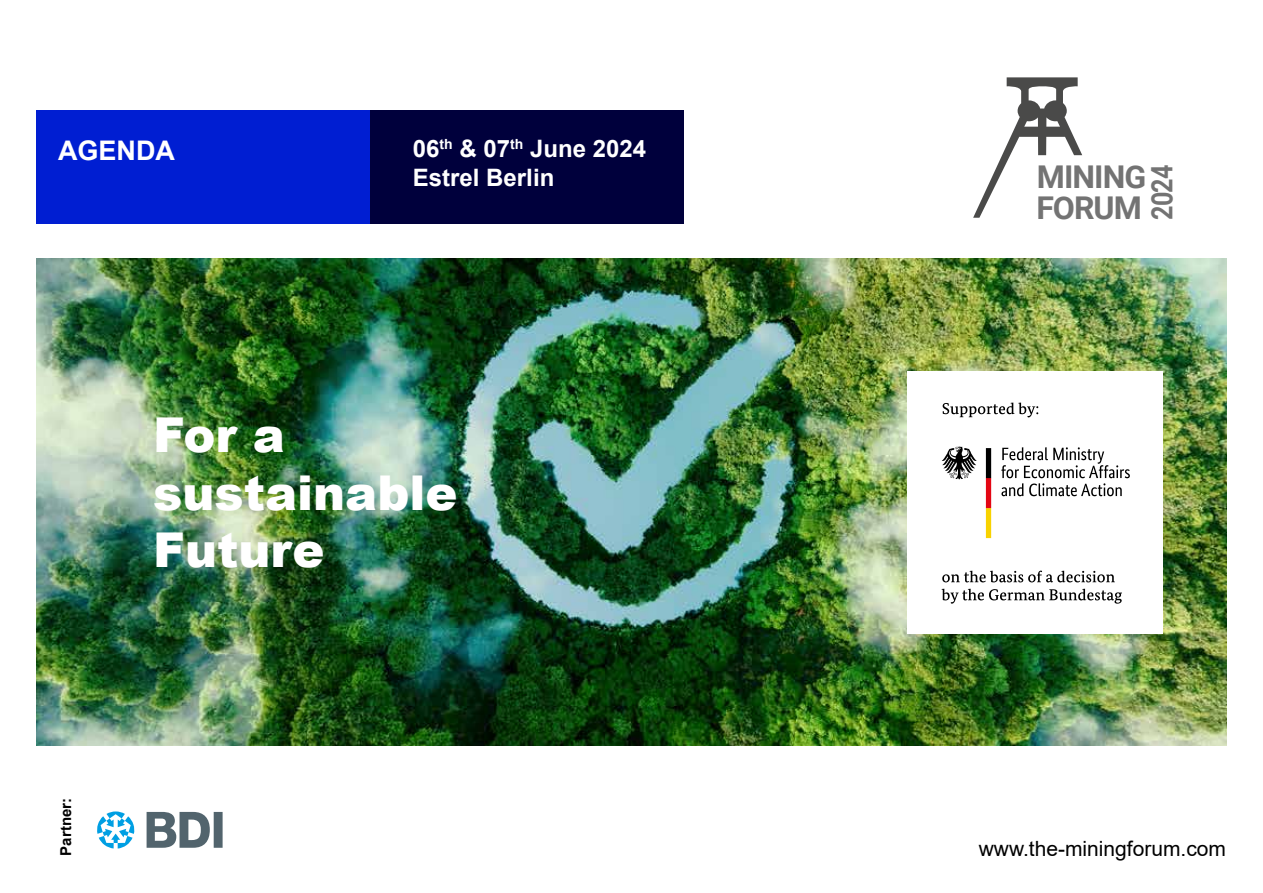
<style>
.page{position:relative;width:1263px;height:893px;background:#fff}
.page>*{position:absolute;margin:0;border:0;box-sizing:border-box;transform-origin:0 0}
.t1{font:900 48px/57.6px "Arial";color:#fff}
.t2{font:700 31.35px/30.9px "Roboto";letter-spacing:-.03em;color:rgb(0 0 0/.55)}
.t3{font:700 29.55px "Roboto";color:rgb(0 0 0/.55);scale:.85 1}
.t4{font:700 27px "Arial";color:#fff}
.t5{font:700 24px/28.8px "Arial";color:#fff}
.t6{font:21px "Arial";color:#000}
.t7{font:700 15px "Arial";color:#000}
</style>
<div class="page">
<svg style="left:973px;top:77px;width:109px;height:141px"></svg>
<img style="left:37px;top:258px;width:1189px;height:487px">
<div style="left:37px;top:111px;width:333px;height:113px;background:#001ed2"></div>
<div style="left:370px;top:111px;width:314px;height:113px;background:#00003c"></div>
<svg style="left:97px;top:811px;width:38px;height:37px"></svg>
<svg style="left:147px;top:812px;width:76px;height:36px"></svg>
<div style="left:907px;top:371px;width:255px;height:262px;background:#fff"></div>
<svg style="left:943px;top:403px;width:95px;height:14px"></svg>
<svg style="left:942px;top:571px;width:173px;height:11px"></svg>
<svg style="left:941px;top:589px;width:181px;height:15px"></svg>
<svg style="left:942px;top:447px;width:35px;height:32px"></svg>
<svg style="left:986px;top:448px;width:5px;height:90px"></svg>
<svg style="left:1001px;top:447px;width:129px;height:49px"></svg>
<p class="t4" style="left:58px;top:132px;width:118px">AGENDA</p>
<p class="t5" style="left:413px;top:134px;width:235px">06<sup>th</sup> &amp; 07<sup>th</sup> June 2024<br>Estrel Berlin</p>
<h1 class="t1" style="left:153px;top:405px;width:306px">For a sustainable<br>Future</h1>
<p class="t7" style="left:55px;top:856px;width:59px;rotate:-90deg">Partner:</p>
<h2 class="t2" style="left:1036px;top:160px;width:111px">MINING<br>FORUM</h2>
<p class="t3" style="left:1141px;top:220px;width:66px;rotate:-90deg">2024</p>
<p class="t6" style="left:979px;top:834px;width:249px">www.the-miningforum.com</p>
</div>
